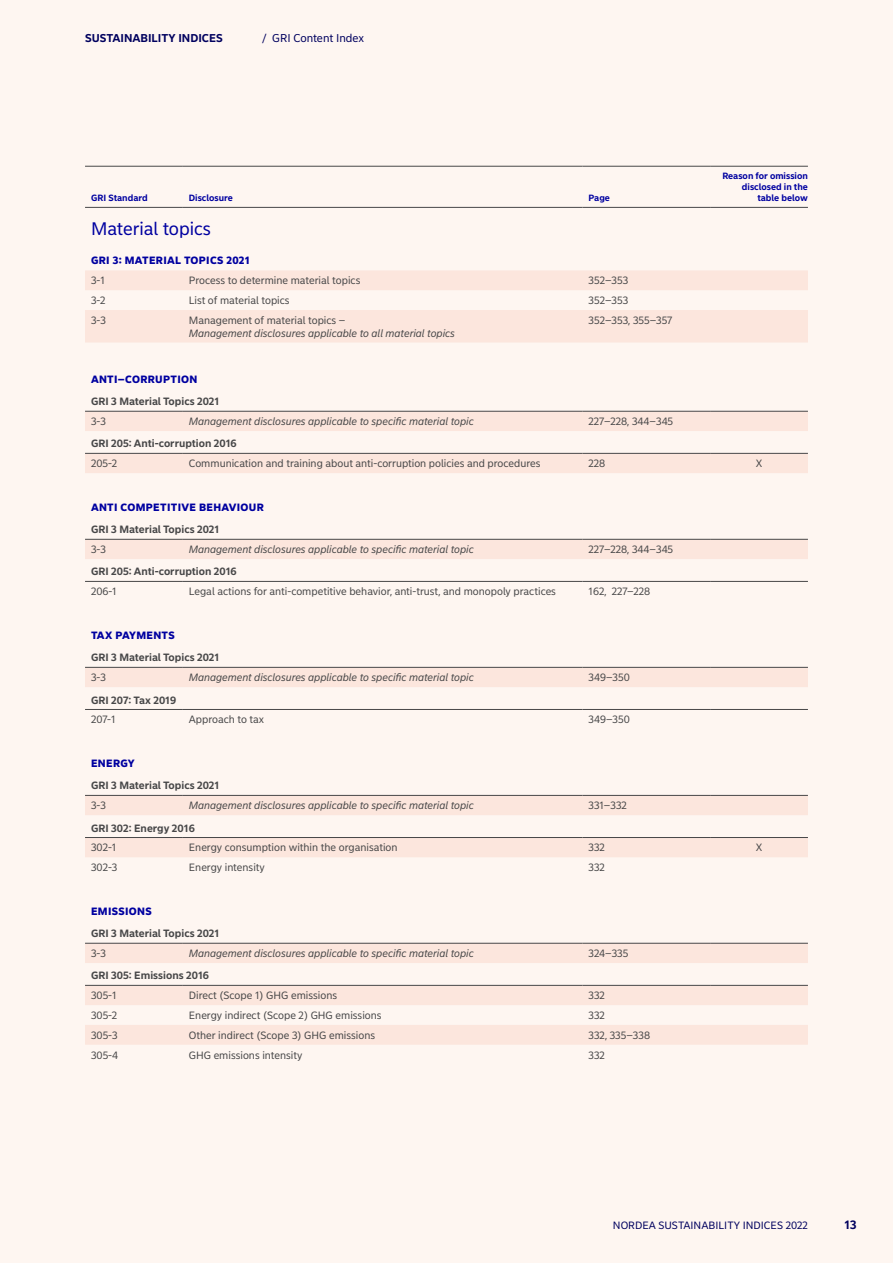
<style>
.page{position:relative;width:893px;height:1263px;background:#fef6f1}
.page>*{position:absolute;margin:0;border:0;box-sizing:border-box;transform-origin:0 0}
.t1{font:18px "Nordea Sans Small";color:#0000a0}
.t2{font:700 12px "Nordea Sans Small";color:#00005e}
.t3{font:700 11.25px "Nordea Sans Small";color:#00005e}
.t4{font:11.25px "Nordea Sans Small";color:#00005e}
.t5{font:10.5px "Nordea Sans Small";color:#474748}
.t6{font:italic 10.5px "Nordea Sans Small";color:#474748}
.t7{font:700 10.5px "Nordea Sans Small";color:#474748}
.t8{font:900 10.5px "Nordea Sans Small";letter-spacing:.03em;color:#0000a0}
.t9{font:10.5px "Nordea Sans Small";color:#00005e}
.t10{font:700 9px/11.2px "Nordea Sans Small";color:#0000a0;text-align:right}
</style>
<div class="page">
<svg style="left:85px;top:270px;width:723px;height:775px"></svg>
<hr style="left:85px;top:166px;width:98px;height:1px;background:#474748">
<hr style="left:183px;top:166px;width:400px;height:1px;background:#474748">
<hr style="left:583px;top:166px;width:127px;height:1px;background:#474748">
<hr style="left:710px;top:166px;width:98px;height:1px;background:#474748">
<hr style="left:85px;top:207px;width:98px;height:1px;background:#474748">
<hr style="left:183px;top:207px;width:400px;height:1px;background:#474748">
<hr style="left:583px;top:207px;width:127px;height:1px;background:#474748">
<hr style="left:710px;top:207px;width:98px;height:1px;background:#474748">
<hr style="left:85px;top:411px;width:98px;height:1px;background:#474748">
<hr style="left:183px;top:411px;width:400px;height:1px;background:#474748">
<hr style="left:583px;top:411px;width:127px;height:1px;background:#474748">
<hr style="left:710px;top:411px;width:98px;height:1px;background:#474748">
<hr style="left:85px;top:453px;width:98px;height:1px;background:#474748">
<hr style="left:183px;top:453px;width:400px;height:1px;background:#474748">
<hr style="left:583px;top:453px;width:127px;height:1px;background:#474748">
<hr style="left:710px;top:453px;width:98px;height:1px;background:#474748">
<hr style="left:85px;top:539px;width:98px;height:1px;background:#474748">
<hr style="left:183px;top:539px;width:400px;height:1px;background:#474748">
<hr style="left:583px;top:539px;width:127px;height:1px;background:#474748">
<hr style="left:710px;top:539px;width:98px;height:1px;background:#474748">
<hr style="left:85px;top:667px;width:98px;height:1px;background:#474748">
<hr style="left:183px;top:667px;width:400px;height:1px;background:#474748">
<hr style="left:583px;top:667px;width:127px;height:1px;background:#474748">
<hr style="left:710px;top:667px;width:98px;height:1px;background:#474748">
<hr style="left:85px;top:581px;width:98px;height:1px;background:#474748">
<hr style="left:183px;top:581px;width:400px;height:1px;background:#474748">
<hr style="left:583px;top:581px;width:127px;height:1px;background:#474748">
<hr style="left:710px;top:581px;width:98px;height:1px;background:#474748">
<hr style="left:85px;top:709px;width:98px;height:1px;background:#474748">
<hr style="left:183px;top:709px;width:400px;height:1px;background:#474748">
<hr style="left:583px;top:709px;width:127px;height:1px;background:#474748">
<hr style="left:710px;top:709px;width:98px;height:1px;background:#474748">
<hr style="left:85px;top:795px;width:98px;height:1px;background:#474748">
<hr style="left:183px;top:795px;width:400px;height:1px;background:#474748">
<hr style="left:583px;top:795px;width:127px;height:1px;background:#474748">
<hr style="left:710px;top:795px;width:98px;height:1px;background:#474748">
<hr style="left:85px;top:837px;width:98px;height:1px;background:#474748">
<hr style="left:183px;top:837px;width:400px;height:1px;background:#474748">
<hr style="left:583px;top:837px;width:127px;height:1px;background:#474748">
<hr style="left:710px;top:837px;width:98px;height:1px;background:#474748">
<hr style="left:85px;top:943px;width:98px;height:1px;background:#474748">
<hr style="left:183px;top:943px;width:400px;height:1px;background:#474748">
<hr style="left:583px;top:943px;width:127px;height:1px;background:#474748">
<hr style="left:710px;top:943px;width:98px;height:1px;background:#474748">
<hr style="left:85px;top:985px;width:98px;height:1px;background:#474748">
<hr style="left:183px;top:985px;width:400px;height:1px;background:#474748">
<hr style="left:583px;top:985px;width:127px;height:1px;background:#474748">
<hr style="left:710px;top:985px;width:98px;height:1px;background:#474748">
<p class="t3" style="left:85px;top:32px;width:139px">SUSTAINABILITY INDICES</p>
<p class="t4" style="left:262px;top:32px;width:103px">/ GRI Content Index</p>
<p class="t10" style="left:91px;top:193px;width:58px">GRI Standard</p>
<p class="t10" style="left:189px;top:193px;width:46px">Disclosure</p>
<p class="t10" style="left:588px;top:193px;width:23px">Page</p>
<h1 class="t1" style="left:91px;top:218px;width:121px">Material topics</h1>
<p class="t8" style="left:91px;top:254px;width:161px">GRI 3: MATERIAL TOPICS 2021</p>
<p class="t5" style="left:91px;top:274px;width:15px">3-1</p>
<p class="t5" style="left:189px;top:274px;width:173px">Process to determine material topics</p>
<p class="t5" style="left:588px;top:274px;width:41px">352–353</p>
<p class="t5" style="left:91px;top:294px;width:16px">3-2</p>
<p class="t5" style="left:189px;top:294px;width:102px">List of material topics</p>
<p class="t5" style="left:588px;top:294px;width:41px">352–353</p>
<p class="t5" style="left:91px;top:314px;width:17px">3-3</p>
<p class="t5" style="left:189px;top:314px;width:158px">Management of material topics –</p>
<p class="t6" style="left:189px;top:327px;width:268px">Management disclosures applicable to all material topics</p>
<p class="t5" style="left:588px;top:314px;width:85px">352–353, 355–357</p>
<p class="t10" style="left:722px;top:170px;width:87px">Reason for omission disclosed in the table below</p>
<p class="t8" style="left:91px;top:373px;width:108px">ANTI–CORRUPTION</p>
<p class="t7" style="left:91px;top:395px;width:130px">GRI 3 Material Topics 2021</p>
<p class="t5" style="left:91px;top:415px;width:17px">3-3</p>
<p class="t6" style="left:189px;top:415px;width:286px">Management disclosures applicable to specific material topic</p>
<p class="t5" style="left:588px;top:415px;width:86px">227–228, 344–345</p>
<p class="t7" style="left:91px;top:437px;width:147px">GRI 205: Anti-corruption 2016</p>
<p class="t5" style="left:91px;top:457px;width:28px">205-2</p>
<p class="t5" style="left:189px;top:457px;width:353px">Communication and training about anti-corruption policies and procedures</p>
<p class="t5" style="left:588px;top:457px;width:18px">228</p>
<p class="t5" style="left:756px;top:457px;width:8px">X</p>
<p class="t8" style="left:91px;top:501px;width:174px">ANTI COMPETITIVE BEHAVIOUR</p>
<p class="t7" style="left:91px;top:523px;width:130px">GRI 3 Material Topics 2021</p>
<p class="t5" style="left:91px;top:543px;width:17px">3-3</p>
<p class="t6" style="left:189px;top:543px;width:286px">Management disclosures applicable to specific material topic</p>
<p class="t5" style="left:588px;top:543px;width:86px">227–228, 344–345</p>
<p class="t7" style="left:91px;top:565px;width:147px">GRI 205: Anti-corruption 2016</p>
<p class="t5" style="left:91px;top:585px;width:27px">206-1</p>
<p class="t5" style="left:189px;top:585px;width:369px">Legal actions for anti-competitive behavior, anti-trust, and monopoly practices</p>
<p class="t5" style="left:588px;top:585px;width:63px">162, 227–228</p>
<p class="t8" style="left:91px;top:629px;width:85px">TAX PAYMENTS</p>
<p class="t7" style="left:91px;top:651px;width:130px">GRI 3 Material Topics 2021</p>
<p class="t5" style="left:91px;top:671px;width:17px">3-3</p>
<p class="t6" style="left:189px;top:671px;width:286px">Management disclosures applicable to specific material topic</p>
<p class="t5" style="left:588px;top:671px;width:43px">349–350</p>
<p class="t7" style="left:91px;top:693px;width:87px">GRI 207: Tax 2019</p>
<p class="t5" style="left:91px;top:713px;width:26px">207-1</p>
<p class="t5" style="left:189px;top:713px;width:77px">Approach to tax</p>
<p class="t5" style="left:588px;top:713px;width:43px">349–350</p>
<p class="t8" style="left:91px;top:757px;width:45px">ENERGY</p>
<p class="t7" style="left:91px;top:779px;width:130px">GRI 3 Material Topics 2021</p>
<p class="t5" style="left:91px;top:799px;width:17px">3-3</p>
<p class="t6" style="left:189px;top:799px;width:286px">Management disclosures applicable to specific material topic</p>
<p class="t5" style="left:588px;top:799px;width:40px">331–332</p>
<p class="t7" style="left:91px;top:821px;width:105px">GRI 302: Energy 2016</p>
<p class="t5" style="left:91px;top:841px;width:27px">302-1</p>
<p class="t5" style="left:189px;top:841px;width:210px">Energy consumption within the organisation</p>
<p class="t5" style="left:588px;top:841px;width:18px">332</p>
<p class="t5" style="left:756px;top:841px;width:8px">X</p>
<p class="t5" style="left:91px;top:861px;width:28px">302-3</p>
<p class="t5" style="left:189px;top:861px;width:78px">Energy intensity</p>
<p class="t5" style="left:588px;top:861px;width:18px">332</p>
<p class="t8" style="left:91px;top:905px;width:62px">EMISSIONS</p>
<p class="t7" style="left:91px;top:927px;width:130px">GRI 3 Material Topics 2021</p>
<p class="t5" style="left:91px;top:947px;width:17px">3-3</p>
<p class="t6" style="left:189px;top:947px;width:286px">Management disclosures applicable to specific material topic</p>
<p class="t5" style="left:588px;top:947px;width:41px">324–335</p>
<p class="t7" style="left:91px;top:969px;width:120px">GRI 305: Emissions 2016</p>
<p class="t5" style="left:91px;top:989px;width:27px">305-1</p>
<p class="t5" style="left:189px;top:989px;width:150px">Direct (Scope 1) GHG emissions</p>
<p class="t5" style="left:588px;top:989px;width:18px">332</p>
<p class="t5" style="left:91px;top:1009px;width:28px">305-2</p>
<p class="t5" style="left:189px;top:1009px;width:194px">Energy indirect (Scope 2) GHG emissions</p>
<p class="t5" style="left:588px;top:1009px;width:18px">332</p>
<p class="t5" style="left:91px;top:1029px;width:28px">305-3</p>
<p class="t5" style="left:189px;top:1029px;width:188px">Other indirect (Scope 3) GHG emissions</p>
<p class="t5" style="left:588px;top:1029px;width:63px">332, 335–338</p>
<p class="t5" style="left:91px;top:1048px;width:29px">305-4</p>
<p class="t5" style="left:189px;top:1048px;width:115px">GHG emissions intensity</p>
<p class="t5" style="left:588px;top:1048px;width:18px">332</p>
<p class="t9" style="left:613px;top:1218px;width:196px">NORDEA SUSTAINABILITY INDICES 2022</p>
<p class="t2" style="left:844px;top:1217px;width:14px">13</p>
</div>
